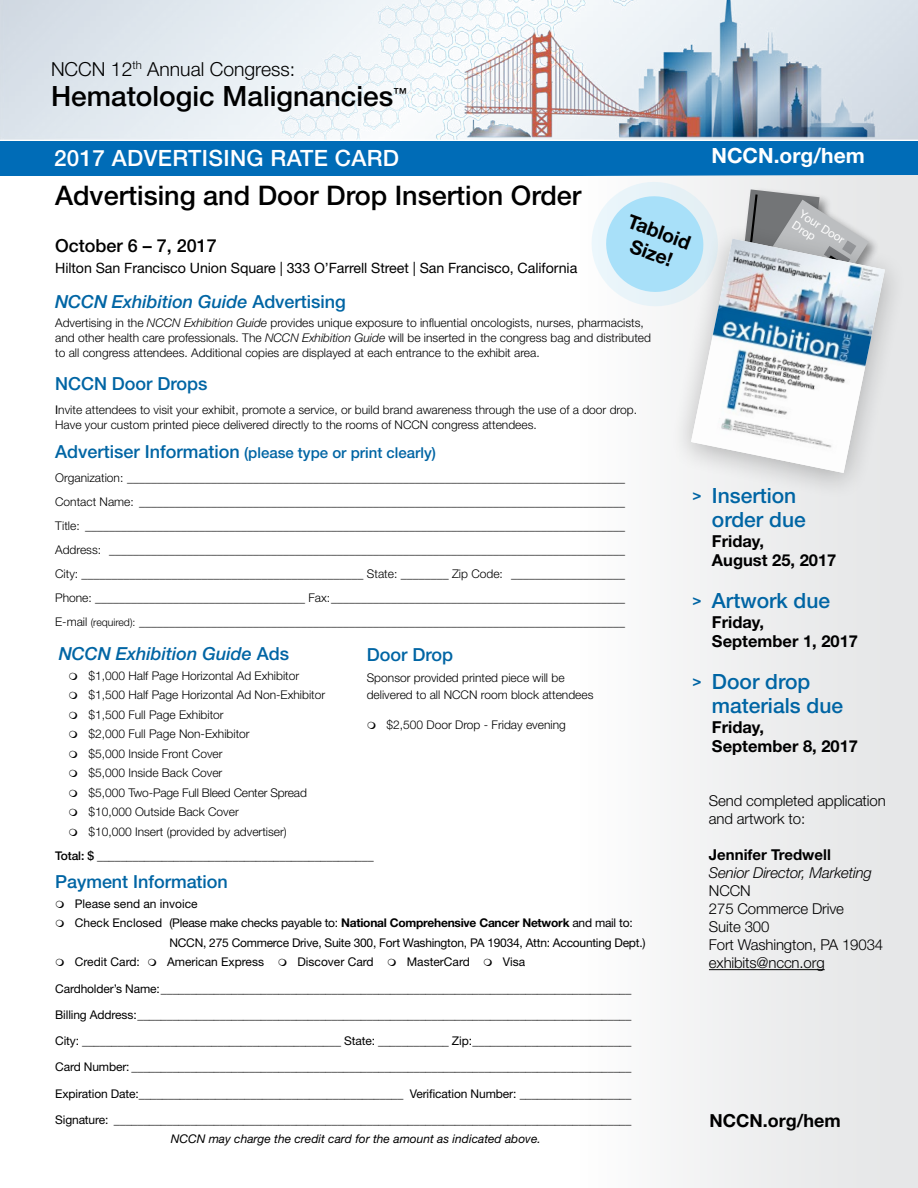
<style>
.page{position:relative;width:918px;height:1188px;background:#fff}
.page>*{position:absolute;margin:0;border:0;box-sizing:border-box;transform-origin:0 0}
.t1{font:500 28.05px "Helvetica Neue LT Std";color:#000}
.t2{font:500 27px "Helvetica Neue LT Std";color:#000}
.t3{font:500 22.5px "Helvetica Neue LT Std";letter-spacing:.015em;color:#fff}
.t4{font:500 21px/24px "Helvetica Neue LT Std";color:#0065a4}
.t5{font:700 21px "Helvetica Neue LT Std";color:#fff}
.Header_1{font:700 19.5px "Helvetica Neue LT Std";color:#000}
.t6{font:300 19.35px "Helvetica Neue LT Std";color:#000}
.t7{font:italic 500 18px "Helvetica Neue LT Std";color:#0065a4}
.t8{font:500 18px "Helvetica Neue LT Std";color:#0065a4}
.t9{font:500 18px "Helvetica Neue LT Std";color:#000}
.t10{font:700 18px "Helvetica Neue LT Std";color:#000}
.t11{font:700 16.5px/19.5px "Helvetica Neue LT Std";color:#000}
.t12{font:300 15px/18px "Helvetica Neue LT Std";letter-spacing:-.01em;color:#000}
.t13{font:500 15px "Helvetica Neue LT Std";color:#0065a4}
.t14{font:italic 300 15px "Helvetica Neue LT Std";letter-spacing:-.01em;color:#000}
.t15{font:700 15px "Helvetica Neue LT Std";color:#000}
.t16{font:14.25px "Helvetica Neue LT Std";letter-spacing:-.005em;color:#000}
.t17{font:300 12px/19.5px "Helvetica Neue LT Std";color:#000}
.t18{font:12px/19.5px "Helvetica Neue LT Std";letter-spacing:-.01em;color:#000}
.t19{font:italic 12px "Helvetica Neue LT Std";color:#000}
.t20{font:11.55px "Helvetica Neue LT Std";color:#fff}
.s1{font-style:normal}
.s2{font-style:italic}
.s3{font-weight:400}
.s4{font-size:18px}
.s5{font-size:10.5px}
.s6{font-weight:500}
.s7{font-weight:700}
.s8{font-weight:700;font-size:15px}
</style>
<div class="page">
<img style="left:0;top:0;width:918px;height:140px">
<div style="left:0;top:141px;width:918px;height:35px;background:#006cb7"></div>
<div style="left:580px;top:176px;width:338px;height:1012px;background:#f0f0f1"></div>
<hr style="left:709px;top:969px;width:116px;height:1px;background:#000">
<svg style="left:747px;top:189px;width:122px;height:32px"></svg>
<div style="left:669px;top:221px;width:239px;height:280px;background:#000;opacity:.25"></div>
<img style="left:691px;top:239px;width:194px;height:234px">
<svg style="left:584px;top:175px;width:142px;height:139px"></svg>
<h3 class="t6" style="left:51px;top:57px;width:246px">NCCN 12<sup>th</sup> Annual Congress:</h3>
<h1 class="t1" style="left:51px;top:79px;width:357px">Hematologic Malignancies<sup>™</sup></h1>
<h3 class="t3" style="left:54px;top:145px;width:347px">2017 ADVERTISING RATE CARD</h3>
<h3 class="t5" style="left:712px;top:142px;width:155px">NCCN.org/hem</h3>
<p class="t2" style="left:55px;top:179px;width:528px">Advertising and Door Drop Insertion Order</p>
<p class="t20" style="left:804px;top:207px;width:53px;rotate:33deg">Your Door</p>
<p class="Header_1" style="left:633px;top:209px;width:67px;rotate:20deg">Tabloid</p>
<p class="t20" style="left:797px;top:218px;width:27px;rotate:33deg">Drop</p>
<p class="Header_1" style="left:635px;top:234px;width:45px;rotate:20deg">Size!</p>
<p class="t9" style="left:55px;top:235px;width:163px">October 6 – 7, 2017</p>
<p class="t16" style="left:55px;top:260px;width:524px">Hilton San Francisco Union Square | 333 O’Farrell Street | San Francisco, California</p>
<p class="t7" style="left:55px;top:291px;width:292px">NCCN Exhibition Guide <span class="s1">Advertising</span></p>
<p class="t17" style="left:55px;top:315px;width:597px;line-height:15px">Advertising in the <span class="s2">NCCN Exhibition Guide</span> provides unique exposure to influential oncologists, nurses, pharmacists, and other health care professionals. The <span class="s2">NCCN Exhibition Guide</span> will be inserted in the congress bag and distributed to all congress attendees. Additional copies are displayed at each entrance to the exhibit area.</p>
<p class="t8" style="left:55px;top:373px;width:154px">NCCN Door Drops</p>
<p class="t17" style="left:55px;top:402px;width:583px;line-height:15px"><span class="s3">I</span>nvite attendees to visit your exhibit, promote a service, or build brand awareness through the use of a door drop.<br>Have your custom printed piece delivered directly to the rooms of NCCN congress attendees.</p>
<p class="t13" style="left:55px;top:444px;width:382px"><span class="s4">Advertiser Information</span> (please type or print clearly)</p>
<p class="t17" style="left:55px;top:468px;width:571px">Organization: ___________________________________________________________________________________</p>
<p class="t17" style="left:55px;top:492px;width:571px">Contact Name: _________________________________________________________________________________</p>
<p class="t17" style="left:55px;top:516px;width:571px">Title: __________________________________________________________________________________________</p>
<p class="t17" style="left:55px;top:540px;width:571px">Address: ______________________________________________________________________________________</p>
<p class="t17" style="left:55px;top:564px;width:571px">City: _______________________________________________ State: ________ Zip Code: ___________________</p>
<p class="t17" style="left:55px;top:588px;width:571px">Phone: ___________________________________ Fax:_________________________________________________</p>
<p class="t17" style="left:55px;top:612px;width:572px">E-mail <span class="s5">(required):</span> _________________________________________________________________________________</p>
<p class="t7" style="left:59px;top:643px;width:232px">NCCN Exhibition Guide <span class="s1">Ads</span></p>
<p class="t17" style="left:88px;top:666px;width:238px">$1,000 Half Page Horizontal Ad Exhibitor $1,500 Half Page Horizontal Ad Non-Exhibitor $1,500 Full Page Exhibitor<br>$2,000 Full Page Non-Exhibitor<br>$5,000 Inside Front Cover<br>$5,000 Inside Back Cover<br>$5,000 Two-Page Full Bleed Center Spread $10,000 Outside Back Cover<br>$10,000 Insert (provided by advertiser)</p>
<p class="t17" style="left:55px;top:846px;width:320px"><span class="s6">Total: $</span> _______________________________________________</p>
<p class="t8" style="left:55px;top:871px;width:174px">Payment Information</p>
<p class="t18" style="left:75px;top:894px;width:124px">Please send an invoice</p>
<p class="t18" style="left:169px;top:913px;width:478px;text-indent:-95px">Check Enclosed (Please make checks payable to: <span class="s7">National Comprehensive Cancer Network</span> and mail to:<br>NCCN, 275 Commerce Drive, Suite 300, Fort Washington, PA 19034, Attn: Accounting Dept.)</p>
<p class="t18" style="left:75px;top:952px;width:67px">Credit Card:</p>
<p class="t18" style="left:167px;top:952px;width:98px">American Express</p>
<p class="t18" style="left:298px;top:952px;width:78px">Discover Card</p>
<p class="t18" style="left:407px;top:952px;width:65px">MasterCard</p>
<p class="t18" style="left:503px;top:952px;width:24px">Visa</p>
<p class="t18" style="left:55px;top:978px;width:578px">Cardholder’s Name:________________________________________________________________________________</p>
<p class="t18" style="left:55px;top:1005px;width:578px">Billing Address:____________________________________________________________________________________</p>
<p class="t18" style="left:55px;top:1031px;width:578px">City: ____________________________________________ State: ____________ Zip:___________________________</p>
<p class="t18" style="left:55px;top:1057px;width:578px">Card Number: _____________________________________________________________________________________</p>
<p class="t18" style="left:55px;top:1083px;width:578px">Expiration Date:_____________________________________________ Verification Number: ___________________</p>
<p class="t18" style="left:55px;top:1110px;width:578px">Signature: ________________________________________________________________________________________</p>
<p class="t19" style="left:171px;top:1132px;width:372px">NCCN may charge the credit card for the amount as indicated above.</p>
<p class="t4" style="left:712px;top:483px;width:95px;text-indent:-20px"><span class="s8">&gt;</span> Insertion order due</p>
<p class="t11" style="left:712px;top:531px;width:126px">Friday,<br>August 25, 2017</p>
<p class="t4" style="left:692px;top:588px;width:139px"><span class="s8">&gt;</span> Artwork due</p>
<p class="t11" style="left:712px;top:612px;width:148px">Friday,<br>September 1, 2017</p>
<p class="t4" style="left:712px;top:669px;width:133px;text-indent:-20px"><span class="s8">&gt;</span> Door drop materials due</p>
<p class="t11" style="left:712px;top:717px;width:54px">Friday,</p>
<p class="t11" style="left:712px;top:736px;width:148px">September 8, 2017</p>
<p class="t8" style="left:367px;top:644px;width:88px">Door Drop</p>
<p class="t17" style="left:367px;top:669px;width:228px;line-height:16.5px">Sponsor provided printed piece will be delivered to all NCCN room block attendees</p>
<p class="t17" style="left:386px;top:714px;width:181px">$2,500 Door Drop - Friday evening</p>
<p class="t12" style="left:709px;top:792px;width:178px">Send completed application and artwork to:</p>
<p class="t15" style="left:709px;top:846px;width:123px">Jennifer Tredwell</p>
<p class="t14" style="left:709px;top:864px;width:164px">Senior Director, Marketing</p>
<p class="t12" style="left:709px;top:882px;width:43px">NCCN</p>
<p class="t12" style="left:709px;top:900px;width:137px">275 Commerce Drive</p>
<p class="t12" style="left:709px;top:918px;width:62px">Suite 300</p>
<p class="t12" style="left:709px;top:936px;width:176px">Fort Washington, PA 19034</p>
<p class="t12" style="left:709px;top:954px;width:117px">exhibits@nccn.org</p>
<p class="t10" style="left:710px;top:1109px;width:133px">NCCN.org/hem</p>
</div>
